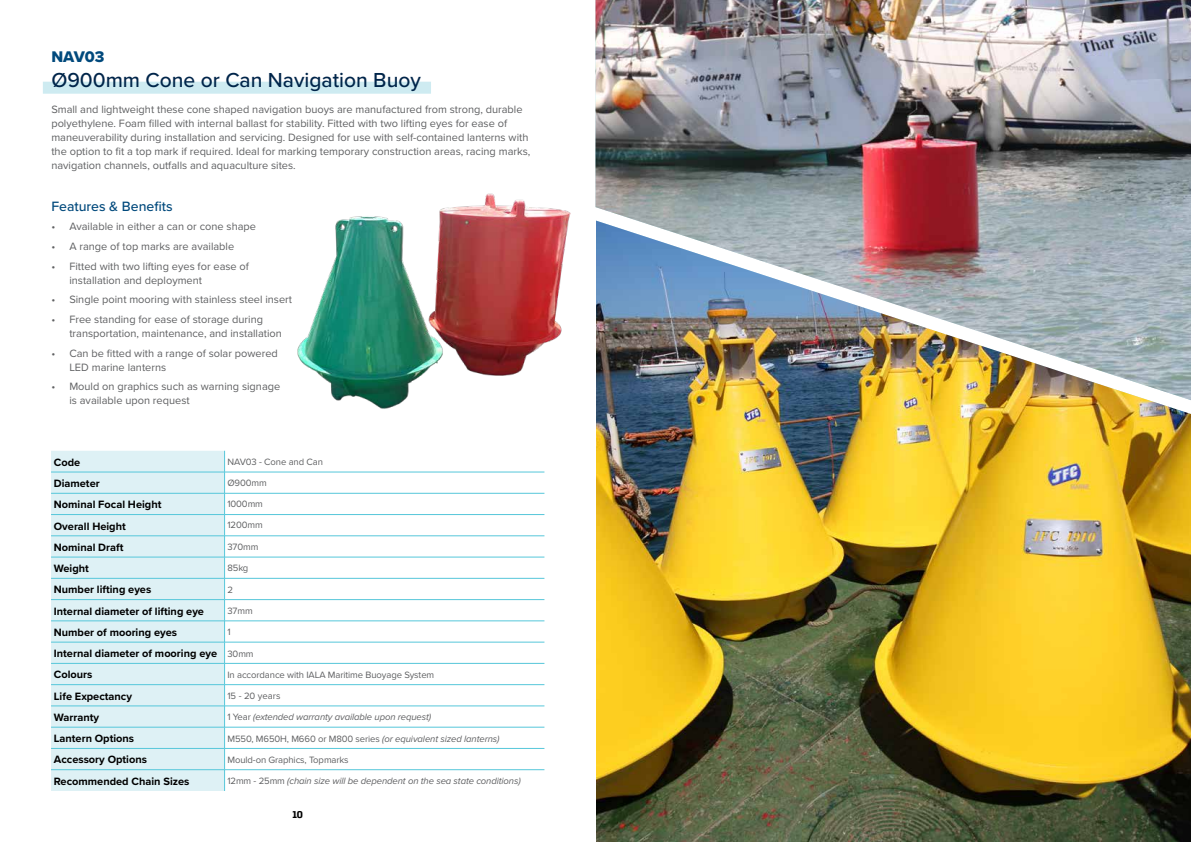
<style>
.page{position:relative;width:1191px;height:842px;background:#fff}
.page>*{position:absolute;margin:0;border:0;box-sizing:border-box;transform-origin:0 0}
.t1{font:500 21px "Proxima Nova";color:#00254a}
.t2{font:16px "Proxima Nova Extrabld";color:#00497c}
.t3{font:500 14px "Proxima Nova";color:#00497c}
.t4{font:11px/14px "Proxima Nova";color:#5f6062}
.t5{font:700 11px/21.3px "Proxima Nova";color:#000}
.t6{font:700 10px "Prometo";color:#000}
.t7{font:9.5px "Proxima Nova";letter-spacing:-.01em;color:#5f6062}
.t8{font:italic 9.5px "Proxima Nova";letter-spacing:-.01em;color:#5f6062}
.s1{font-weight:400;font-size:9.5px;color:#5f6062}
.s2{font-style:normal}
.s3{font-style:italic}
</style>
<div class="page">
<div style="left:43px;top:82px;width:388px;height:12px;background:#ceebf1"></div>
<img style="left:298px;top:193px;width:272px;height:216px">
<div style="left:51px;top:451px;width:173px;height:340px;background:#def1f5"></div>
<hr style="left:51px;top:472px;width:174px;height:1px;background:#56c7da">
<hr style="left:225px;top:472px;width:319px;height:1px;background:#56c7da">
<hr style="left:51px;top:493px;width:174px;height:1px;background:#56c7da">
<hr style="left:225px;top:493px;width:319px;height:1px;background:#56c7da">
<hr style="left:51px;top:514px;width:174px;height:1px;background:#56c7da">
<hr style="left:225px;top:514px;width:319px;height:1px;background:#56c7da">
<hr style="left:51px;top:536px;width:174px;height:1px;background:#56c7da">
<hr style="left:225px;top:536px;width:319px;height:1px;background:#56c7da">
<hr style="left:51px;top:557px;width:174px;height:1px;background:#56c7da">
<hr style="left:225px;top:557px;width:319px;height:1px;background:#56c7da">
<hr style="left:51px;top:578px;width:174px;height:1px;background:#56c7da">
<hr style="left:225px;top:578px;width:319px;height:1px;background:#56c7da">
<hr style="left:51px;top:599px;width:174px;height:1px;background:#56c7da">
<hr style="left:225px;top:599px;width:319px;height:1px;background:#56c7da">
<hr style="left:51px;top:621px;width:174px;height:1px;background:#56c7da">
<hr style="left:225px;top:621px;width:319px;height:1px;background:#56c7da">
<hr style="left:51px;top:642px;width:174px;height:1px;background:#56c7da">
<hr style="left:225px;top:642px;width:319px;height:1px;background:#56c7da">
<hr style="left:51px;top:663px;width:174px;height:1px;background:#56c7da">
<hr style="left:225px;top:663px;width:319px;height:1px;background:#56c7da">
<hr style="left:51px;top:684px;width:174px;height:1px;background:#56c7da">
<hr style="left:225px;top:684px;width:319px;height:1px;background:#56c7da">
<hr style="left:51px;top:706px;width:174px;height:1px;background:#56c7da">
<hr style="left:225px;top:706px;width:319px;height:1px;background:#56c7da">
<hr style="left:51px;top:727px;width:174px;height:1px;background:#56c7da">
<hr style="left:225px;top:727px;width:319px;height:1px;background:#56c7da">
<hr style="left:51px;top:748px;width:174px;height:1px;background:#56c7da">
<hr style="left:225px;top:748px;width:319px;height:1px;background:#56c7da">
<hr style="left:51px;top:769px;width:174px;height:1px;background:#56c7da">
<hr style="left:225px;top:769px;width:319px;height:1px;background:#56c7da">
<svg style="left:224px;top:451px;width:1px;height:340px"></svg>
<img style="left:596px;top:400px;width:595px;height:442px">
<img style="left:595px;top:0;width:596px;height:400px">
<h2 class="t2" style="left:51px;top:45px;width:55px">NAV03</h2>
<h1 class="t1" style="left:51px;top:65px;width:371px">Ø900mm Cone or Can Navigation Buoy</h1>
<p class="t4" style="left:51px;top:102px;width:480px">Small and lightweight these cone shaped navigation buoys are manufactured from strong, durable polyethylene. Foam filled with internal ballast for stability. Fitted with two lifting eyes for ease of maneuverability during installation and servicing. Designed for use with self-contained lanterns with the option to fit a top mark if required. Ideal for marking temporary construction areas, racing marks, navigation channels, outfalls and aquaculture sites.</p>
<p class="t3" style="left:51px;top:196px;width:123px">Features &amp; Benefits</p>
<p class="t4" style="left:51px;top:219px;width:206px">• Available in either a can or cone shape</p>
<p class="t4" style="left:51px;top:239px;width:184px">• A range of top marks are available</p>
<p class="t4" style="left:69px;top:259px;width:181px;text-indent:-18px">• Fitted with two lifting eyes for ease of installation and deployment</p>
<p class="t4" style="left:51px;top:292px;width:242px">• Single point mooring with stainless steel insert</p>
<p class="t4" style="left:69px;top:312px;width:214px;text-indent:-18px">• Free standing for ease of storage during transportation, maintenance, and installation</p>
<p class="t4" style="left:69px;top:346px;width:210px;text-indent:-18px">• Can be fitted with a range of solar powered<br>LED marine lanterns</p>
<p class="t4" style="left:69px;top:379px;width:212px;text-indent:-18px">• Mould on graphics such as warning signage is available upon request</p>
<p class="t5" style="left:54px;top:451px;width:28px">Code</p>
<p class="t7" style="left:227px;top:454px;width:97px">NAV03 - Cone and Can</p>
<p class="t5" style="left:54px;top:472px;width:47px">Diameter</p>
<p class="t7" style="left:227px;top:476px;width:41px">Ø900mm</p>
<p class="t5" style="left:54px;top:494px;width:109px">Nominal Focal Height</p>
<p class="t7" style="left:227px;top:497px;width:37px">1000mm</p>
<p class="t5" style="left:54px;top:515px;width:73px">Overall Height</p>
<p class="t7" style="left:227px;top:518px;width:37px">1200mm</p>
<p class="t5" style="left:54px;top:536px;width:71px">Nominal Draft</p>
<p class="t7" style="left:227px;top:539px;width:32px">370mm</p>
<p class="t5" style="left:54px;top:557px;width:37px">Weight</p>
<p class="t7" style="left:227px;top:561px;width:22px">85kg</p>
<p class="t5" style="left:54px;top:579px;width:99px">Number lifting eyes</p>
<p class="t7" style="left:227px;top:582px;width:7px">2</p>
<p class="t5" style="left:54px;top:600px;width:152px">Internal diameter of lifting eye</p>
<p class="t7" style="left:227px;top:604px;width:27px">37mm</p>
<p class="t5" style="left:54px;top:621px;width:125px">Number of mooring eyes</p>
<p class="t7" style="left:227px;top:625px;width:5px">1</p>
<p class="t5" style="left:54px;top:642px;width:201px">Internal diameter of mooring eye <span class="s1">30mm<br></span>Colours</p>
<p class="t7" style="left:227px;top:667px;width:208px">In accordance with IALA Maritime Buoyage System</p>
<p class="t5" style="left:54px;top:685px;width:80px">Life Expectancy</p>
<p class="t7" style="left:227px;top:689px;width:54px">15 - 20 years</p>
<p class="t5" style="left:54px;top:706px;width:47px">Warranty</p>
<p class="t8" style="left:227px;top:710px;width:205px"><span class="s2">1 Year</span> (extended warranty available upon request)</p>
<p class="t5" style="left:54px;top:728px;width:82px">Lantern Options</p>
<p class="t7" style="left:227px;top:731px;width:274px">M550, M650H, M660 or M800 series <span class="s3">(or equivalent sized lanterns)</span></p>
<p class="t5" style="left:54px;top:749px;width:95px">Accessory Options</p>
<p class="t7" style="left:227px;top:752px;width:123px">Mould-on Graphics, Topmarks</p>
<p class="t5" style="left:54px;top:770px;width:137px">Recommended Chain Sizes</p>
<p class="t8" style="left:227px;top:774px;width:295px"><span class="s2">12mm - 25mm</span> (chain size will be dependent on the sea state conditions)</p>
<p class="t6" style="left:292px;top:809px;width:12px">10</p>
</div>
